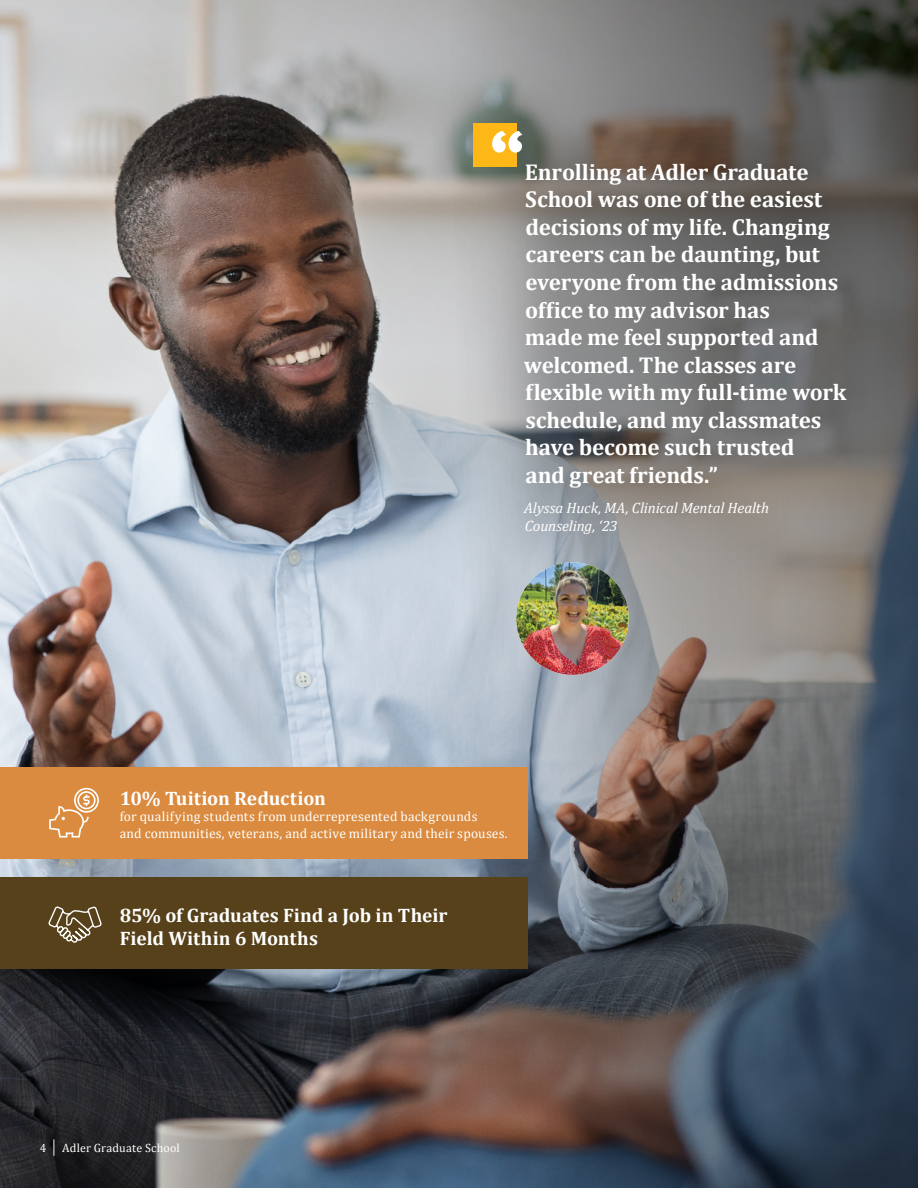
<style>
.page{position:relative;width:918px;height:1188px;background:#fff}
.page>*{position:absolute;margin:0;border:0;box-sizing:border-box;transform-origin:0 0}
.t1{font:700 72.45px "Meta Pro";color:#fff}
.t2{font:700 22.95px/27.6px "Cambria";letter-spacing:-.005em;color:#fff}
.t3{font:700 19.5px/23.4px "Cambria";letter-spacing:-.005em;color:#fff}
.t4{font:italic 15px/18px "Cambria";letter-spacing:-.005em;color:#fff}
.t5{font:13.5px/16.5px "Cambria";letter-spacing:.02em;color:#fff}
.t6{font:12px "Cambria";letter-spacing:.015em;color:#fff}
.s1{font-size:18px}
</style>
<div class="page">
<img style="left:0;top:0;width:403px;height:1188px">
<img style="left:403px;top:0;width:515px;height:1188px">
<div style="left:428px;top:79px;width:457px;height:496px;background:#000;opacity:.75"></div>
<div style="left:473px;top:123px;width:44px;height:44px;background:#fdb717"></div>
<div style="left:0;top:767px;width:527px;height:92px;background:#da8b3f"></div>
<div style="left:0;top:878px;width:527px;height:91px;background:#57411a"></div>
<svg style="left:48px;top:859px;width:55px;height:84px"></svg>
<svg style="left:49px;top:788px;width:50px;height:50px"></svg>
<img style="left:516px;top:562px;width:113px;height:113px;border-radius:56px">
<p class="t1" style="left:489px;top:101px;width:37px">“</p>
<p class="t2" style="left:524px;top:158px;width:324px">Enrolling at Adler Graduate<br>School was one of the easiest decisions of my life. Changing careers can be daunting, but everyone from the admissions office to my advisor has<br>made me feel supported and welcomed. The classes are flexible with my full-time work schedule, and my classmates have become such trusted<br>and great friends.”</p>
<p class="t4" style="left:524px;top:499px;width:247px">Alyssa Huck, MA, Clinical Mental Health<br>Counseling, ‘23</p>
<p class="t3" style="left:120px;top:786px;width:208px">10% Tuition Reduction</p>
<p class="t5" style="left:120px;top:809px;width:390px">for qualifying students from underrepresented backgrounds<br>and communities, veterans, and active military and their spouses.</p>
<p class="t3" style="left:120px;top:903px;width:329px">85% of Graduates Find a Job in Their<br>Field Within 6 Months</p>
<p class="t6" style="left:40px;top:1141px;width:142px">4 <span class="s1">|</span> Adler Graduate School</p>
</div>
